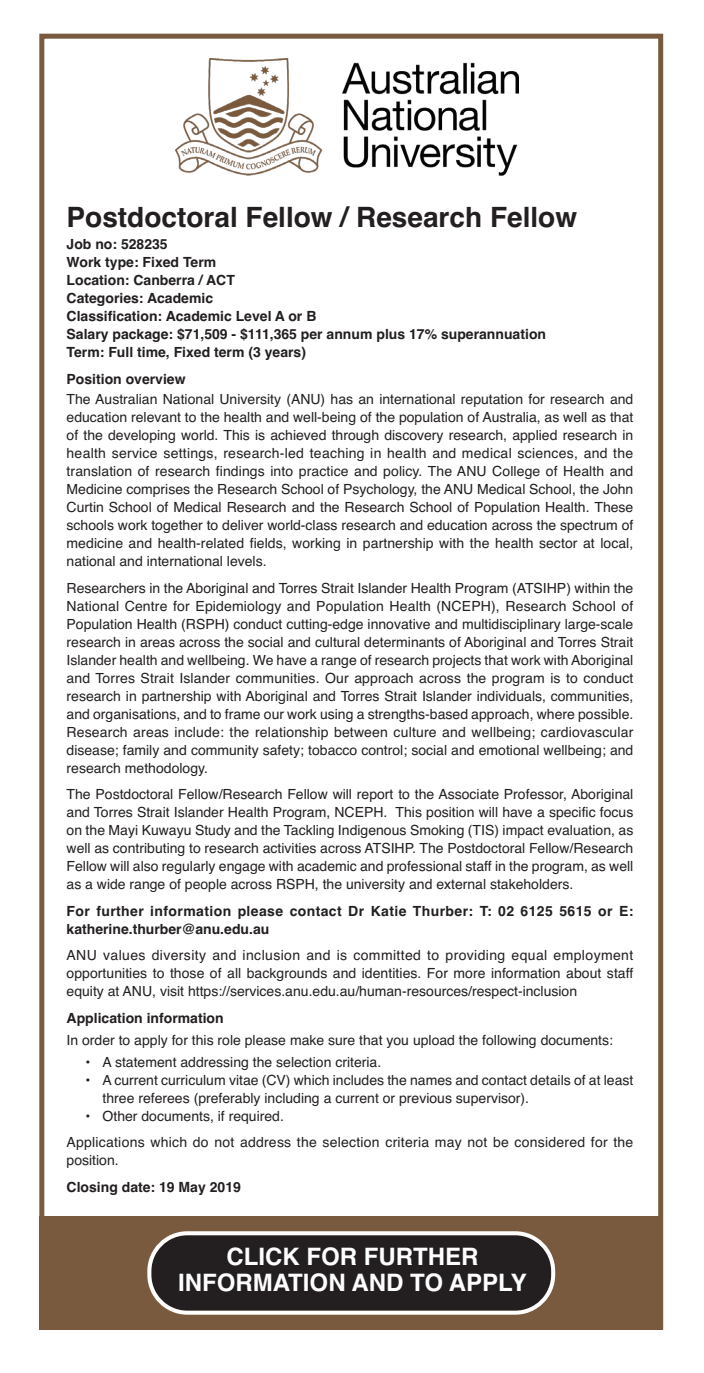
<style>
.page{position:relative;width:704px;height:1373px;background:#fff}
.page>*{position:absolute;margin:0;border:0;box-sizing:border-box;transform-origin:0 0}
.t1{font:700 28px "Helvetica";color:#231f20}
.t2{font:700 24px/26px "Helvetica";color:#fff;text-align:center}
.t3{font:14px/18px "Helvetica";color:#231f20;text-align:justify}
.t4{font:700 14px/18px "Helvetica";color:#231f20}
.t5{font:700 14px/18px "Helvetica";letter-spacing:.03em;color:#231f20}
</style>
<div class="page">
<div style="left:39px;top:34px;width:624px;height:1295px;border:5px solid #7a5a3e"></div>
<img style="left:175px;top:58px;width:344px;height:118px">
<div style="left:39px;top:1216px;width:624px;height:113px;background:#7a5a3e"></div>
<svg style="left:147px;top:1231px;width:408px;height:83px;background:#3c3736"></svg>
<h1 class="t1" style="left:67px;top:207px;width:512px">Postdoctoral Fellow / Research Fellow</h1>
<p class="t4" style="left:67px;top:236px;width:481px">Job no: 528235<br>Work type: Fixed Term<br>Location: Canberra / ACT<br>Categories: Academic<br>Classification: Academic Level A or B<br>Salary package: $71,509 - $111,365 per annum plus 17% superannuation<br>Term: Full time, Fixed term (3 years)</p>
<p class="t4" style="left:67px;top:371px;width:121px">Position overview</p>
<p class="t3" style="left:67px;top:391px;width:568px">The Australian National University (ANU) has an international reputation for research and education relevant to the health and well-being of the population of Australia, as well as that of the developing world. This is achieved through discovery research, applied research in health service settings, research-led teaching in health and medical sciences, and the translation of research findings into practice and policy. The ANU College of Health and Medicine comprises the Research School of Psychology, the ANU Medical School, the John Curtin School of Medical Research and the Research School of Population Health. These schools work together to deliver world-class research and education across the spectrum of medicine and health-related fields, working in partnership with the health sector at local, national and international levels.</p>
<p class="t3" style="left:67px;top:580px;width:568px">Researchers in the Aboriginal and Torres Strait Islander Health Program (ATSIHP) within the National Centre for Epidemiology and Population Health (NCEPH), Research School of Population Health (RSPH) conduct cutting-edge innovative and multidisciplinary large-scale research in areas across the social and cultural determinants of Aboriginal and Torres Strait Islander health and wellbeing. We have a range of research projects that work with Aboriginal and Torres Strait Islander communities. Our approach across the program is to conduct research in partnership with Aboriginal and Torres Strait Islander individuals, communities, and organisations, and to frame our work using a strengths-based approach, where possible.<br>Research areas include: the relationship between culture and wellbeing; cardiovascular disease; family and community safety; tobacco control; social and emotional wellbeing; and research methodology.</p>
<p class="t3" style="left:67px;top:786px;width:568px">The Postdoctoral Fellow/Research Fellow will report to the Associate Professor, Aboriginal and Torres Strait Islander Health Program, NCEPH. This position will have a specific focus on the Mayi Kuwayu Study and the Tackling Indigenous Smoking (TIS) impact evaluation, as well as contributing to research activities across ATSIHP. The Postdoctoral Fellow/Research Fellow will also regularly engage with academic and professional staff in the program, as well as a wide range of people across RSPH, the university and external stakeholders.</p>
<p class="t5" style="left:67px;top:903px;width:568px">For further information please contact Dr Katie Thurber: T: 02 6125 5615 or E: katherine.thurber@anu.edu.au</p>
<p class="t3" style="left:67px;top:947px;width:568px">ANU values diversity and inclusion and is committed to providing equal employment opportunities to those of all backgrounds and identities. For more information about staff equity at ANU, visit https://services.anu.edu.au/human-resources/respect-inclusion</p>
<p class="t4" style="left:67px;top:1010px;width:159px">Application information</p>
<p class="t3" style="left:67px;top:1032px;width:548px">In order to apply for this role please make sure that you upload the following documents:</p>
<p class="t3" style="left:86px;top:1054px;width:297px">• A statement addressing the selection criteria.</p>
<p class="t3" style="left:103px;top:1072px;width:532px;text-indent:-17px">• A current curriculum vitae (CV) which includes the names and contact details of at least three referees (preferably including a current or previous supervisor).</p>
<p class="t3" style="left:67px;top:1104px;width:568px;line-height:26.6px;text-indent:19px">• Other documents, if required.<br>Applications which do not address the selection criteria may not be considered for the</p>
<p class="t3" style="left:67px;top:1152px;width:54px">position.</p>
<p class="t4" style="left:67px;top:1179px;width:176px">Closing date: 19 May 2019</p>
<h2 class="t2" style="left:178px;top:1246px;width:350px">CLICK FOR FURTHER<br>INFORMATION AND TO APPLY</h2>
</div>
